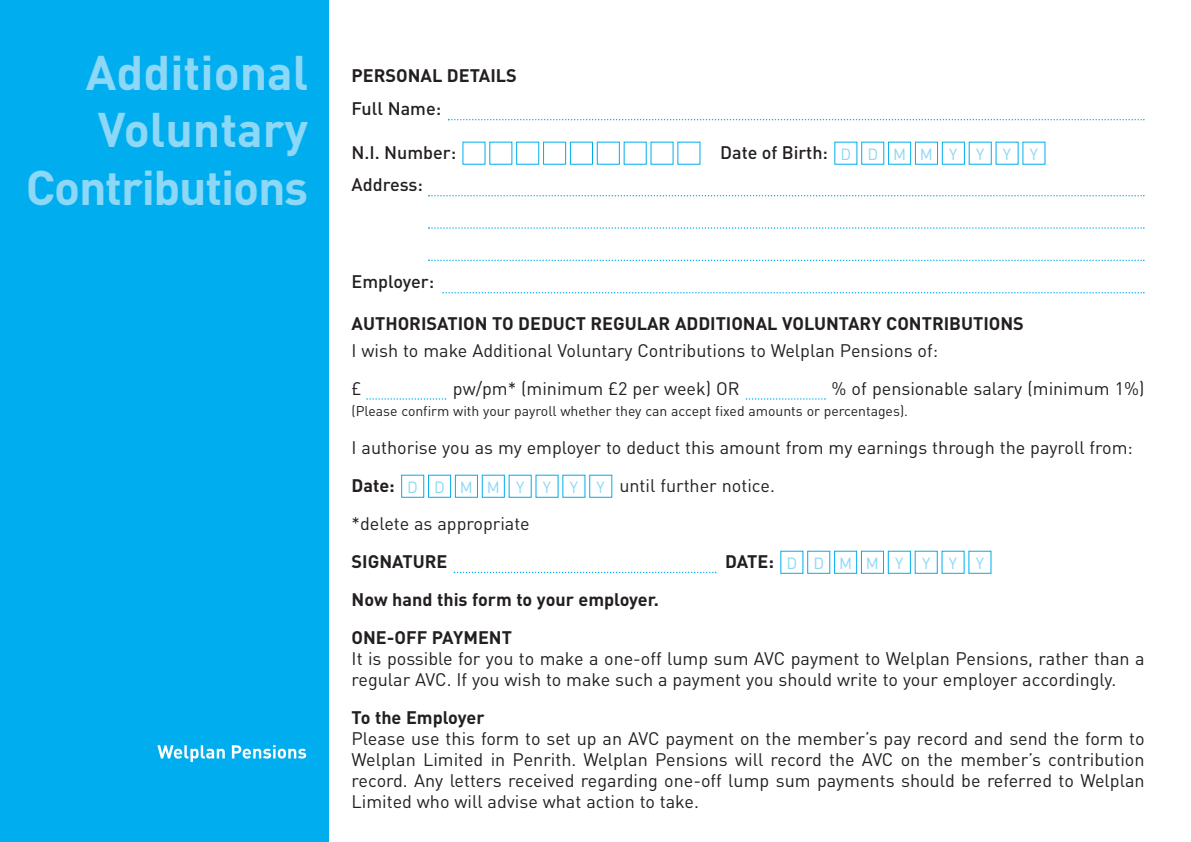
<style>
.page{position:relative;width:1191px;height:842px;background:#fff}
.page>*{position:absolute;margin:0;border:0;box-sizing:border-box;transform-origin:0 0}
.t1{font:700 48px/57.6px "DIN";color:#8dd7f7;text-align:right}
.t2{font:18px/21px "DIN";color:#231f20}
.t3{font:700 18px/38px "DIN";color:#231f20}
.t4{font:500 18px "DIN";color:#231f20}
.t5{font:16px "DIN";letter-spacing:.97em;color:#8dd7f7}
.t6{font:14px "DIN";color:#231f20}
</style>
<div class="page">
<div style="left:0;top:0;width:329px;height:842px;background:#00aeef"></div>
<svg style="left:448px;top:119px;width:696px;height:1px"></svg>
<svg style="left:428px;top:195px;width:716px;height:1px"></svg>
<svg style="left:428px;top:227px;width:716px;height:2px"></svg>
<svg style="left:428px;top:260px;width:716px;height:1px"></svg>
<svg style="left:442px;top:292px;width:702px;height:1px"></svg>
<svg style="left:454px;top:572px;width:262px;height:1px"></svg>
<div style="left:915px;top:551px;width:22px;height:23px;border:1px solid #00aeef"></div>
<div style="left:888px;top:551px;width:22px;height:23px;border:1px solid #00aeef"></div>
<div style="left:861px;top:551px;width:22px;height:23px;border:1px solid #00aeef"></div>
<div style="left:834px;top:551px;width:23px;height:23px;border:1px solid #00aeef"></div>
<div style="left:807px;top:551px;width:23px;height:23px;border:1px solid #00aeef"></div>
<div style="left:589px;top:475px;width:23px;height:23px;border:1px solid #00aeef"></div>
<div style="left:509px;top:475px;width:22px;height:23px;border:1px solid #00aeef"></div>
<div style="left:482px;top:475px;width:22px;height:23px;border:1px solid #00aeef"></div>
<div style="left:455px;top:475px;width:23px;height:23px;border:1px solid #00aeef"></div>
<div style="left:428px;top:475px;width:23px;height:23px;border:1px solid #00aeef"></div>
<div style="left:401px;top:475px;width:23px;height:23px;border:1px solid #00aeef"></div>
<div style="left:888px;top:142px;width:23px;height:23px;border:1px solid #00aeef"></div>
<div style="left:570px;top:142px;width:23px;height:23px;border:1px solid #00aeef"></div>
<div style="left:543px;top:142px;width:23px;height:23px;border:1px solid #00aeef"></div>
<svg style="left:157px;top:745px;width:68px;height:17px"></svg>
<svg style="left:232px;top:745px;width:74px;height:14px"></svg>
<svg style="left:366px;top:398px;width:80px;height:2px"></svg>
<svg style="left:746px;top:398px;width:79px;height:2px"></svg>
<h1 class="t1" style="left:26px;top:44px;width:284px">Additional<br>Voluntary<br>Contributions</h1>
<p class="t3" style="left:351px;top:57px;width:167px">PERSONAL DETAILS</p>
<p class="t4" style="left:351px;top:98px;width:91px">Full Name:</p>
<p class="t4" style="left:351px;top:142px;width:106px">N.I. Number:</p>
<p class="t4" style="left:720px;top:142px;width:109px">Date of Birth:</p>
<p class="t4" style="left:351px;top:174px;width:73px">Address:</p>
<p class="t5" style="left:840px;top:145px;width:199px">DDMMY Y Y Y</p>
<p class="t4" style="left:351px;top:271px;width:84px">Employer:</p>
<p class="t3" style="left:351px;top:305px;width:673px">AUTHORISATION TO DEDUCT REGULAR ADDITIONAL VOLUNTARY CONTRIBUTIONS</p>
<p class="t2" style="left:351px;top:331px;width:588px;line-height:38px">I wish to make Additional Voluntary Contributions to Welplan Pensions of: £</p>
<p class="t2" style="left:453px;top:378px;width:288px">pw/pm* (minimum £2 per week) OR</p>
<p class="t2" style="left:831px;top:378px;width:315px">% of pensionable salary (minimum 1%)</p>
<p class="t6" style="left:351px;top:402px;width:558px">(Please confirm with your payroll whether they can accept fixed amounts or percentages).</p>
<p class="t2" style="left:351px;top:437px;width:782px">I authorise you as my employer to deduct this amount from my earnings through the payroll from:</p>
<p class="t3" style="left:351px;top:466px;width:45px">Date:</p>
<p class="t2" style="left:619px;top:475px;width:157px">until further notice.</p>
<p class="t2" style="left:351px;top:513px;width:180px">*delete as appropriate</p>
<p class="t3" style="left:351px;top:542px;width:97px">SIGNATURE</p>
<p class="t3" style="left:725px;top:542px;width:50px">DATE:</p>
<p class="t3" style="left:351px;top:580px;width:309px">Now hand this form to your employer.<br>ONE-OFF PAYMENT</p>
<p class="t2" style="left:351px;top:648px;width:794px">It is possible for you to make a one-off lump sum AVC payment to Welplan Pensions, rather than a regular AVC. If you wish to make such a payment you should write to your employer accordingly.</p>
<p class="t3" style="left:351px;top:698px;width:134px">To the Employer</p>
<p class="t2" style="left:351px;top:728px;width:794px;text-align:justify">Please use this form to set up an AVC payment on the member’s pay record and send the form to Welplan Limited in Penrith. Welplan Pensions will record the AVC on the member’s contribution record. Any letters received regarding one-off lump sum payments should be referred to Welplan Limited who will advise what action to take.</p>
<p class="t5" style="left:407px;top:478px;width:199px">DDMMY Y Y Y</p>
<p class="t5" style="left:786px;top:554px;width:199px">DDMMY Y Y Y</p>
</div>
